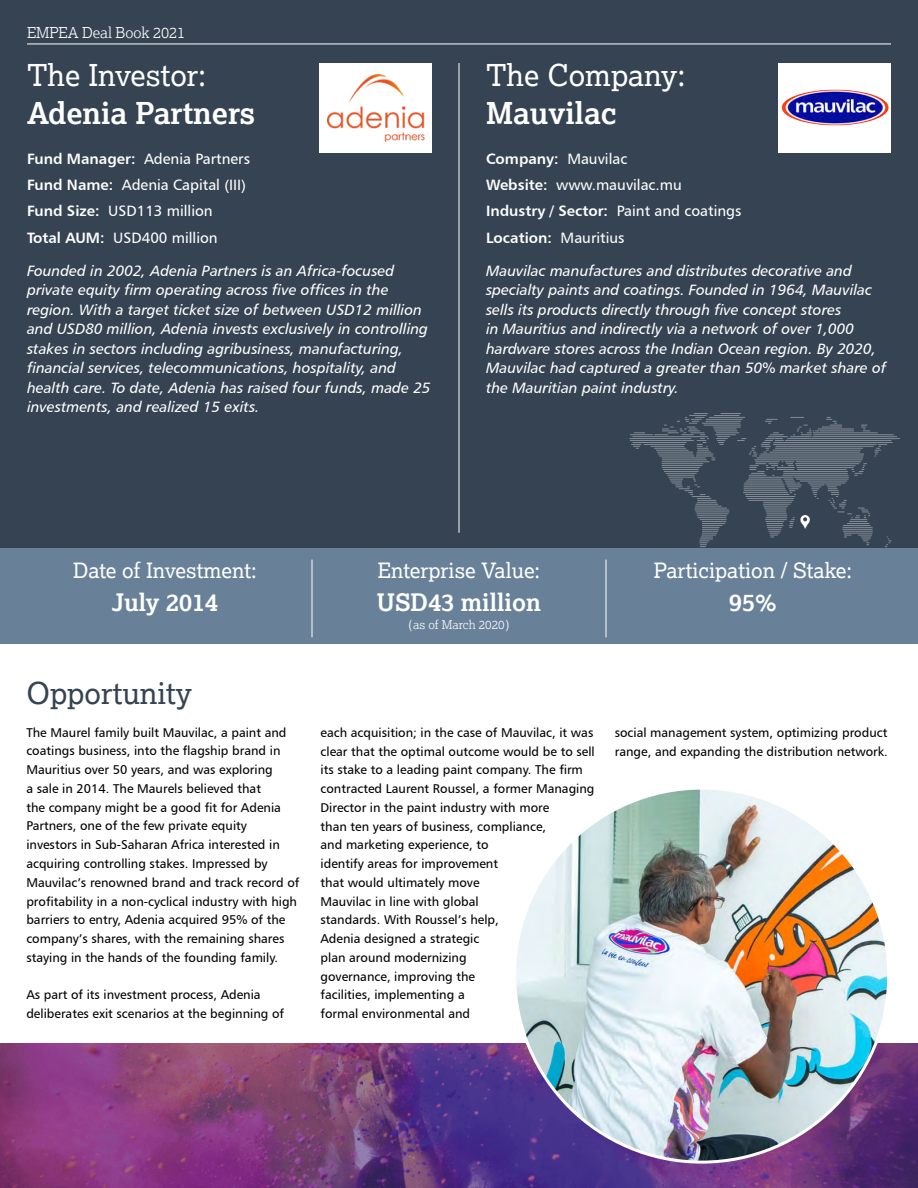
<style>
.page{position:relative;width:918px;height:1188px;background:#fff}
.page>*{position:absolute;margin:0;border:0;box-sizing:border-box;transform-origin:0 0}
.t1{font:30px "Lexia";color:#fff}
.t2{font:700 30px "Lexia";color:#fff}
.t3{font:30px "Lexia";color:#354353}
.t4{font:700 24px "Lexia";color:#fff}
.t5{font:21px "Lexia";color:#fff}
.t6{font:15px/19.5px "Humanist 777 BT Italic B";color:#fff}
.t7{font:15px/26.2px "Humanist 777 BT Roman B";color:#fff}
.t8{font:15px/26.2px "Humanist 777 BT Bold B";color:#fff}
.t9{font:300 15px "Lexia";letter-spacing:-.01em;color:#fff}
.t10{font:12.75px/18.8px "Humanist 777 BT Roman B";color:#000}
.t11{font:300 12px "Lexia";color:#fff}
.s1{font-family:"Humanist 777 BT Bold B"}
.s2{font-family:"Humanist 777 BT Roman B"}
</style>
<div class="page">
<div style="left:0;top:0;width:918px;height:548px;background:#354353"></div>
<hr style="left:629px;top:438px;width:62px;height:1px;background:#fff">
<hr style="left:813px;top:434px;width:81px;height:1px;background:#fff">
<hr style="left:812px;top:436px;width:85px;height:1px;background:#fff">
<hr style="left:787px;top:438px;width:113px;height:1px;background:#fff">
<hr style="left:773px;top:442px;width:120px;height:1px;background:#fff">
<hr style="left:27px;top:44px;width:864px;height:1px;background:#fff">
<hr style="left:459px;top:63px;width:1px;height:470px;background:#fff">
<div style="left:0;top:548px;width:918px;height:95px;background:#688199"></div>
<hr style="left:312px;top:560px;width:1px;height:77px;background:#fff">
<hr style="left:606px;top:560px;width:1px;height:77px;background:#fff">
<svg style="left:630px;top:413px;width:262px;height:134px"></svg>
<div style="left:779px;top:63px;width:112px;height:90px;background:#fff"></div>
<img style="left:782px;top:90px;width:106px;height:36px">
<div style="left:320px;top:63px;width:112px;height:90px;background:#fff"></div>
<img style="left:327px;top:74px;width:98px;height:68px">
<img style="left:0;top:1043px;width:918px;height:145px">
<img style="left:515px;top:788px;width:374px;height:374px;border-radius:187px">
<p class="t9" style="left:27px;top:23px;width:160px">EMPEA Deal Book 2021</p>
<h1 class="t1" style="left:27px;top:56px;width:181px">The Investor:</h1>
<h1 class="t2" style="left:27px;top:94px;width:230px">Adenia Partners</h1>
<p class="t7" style="left:27px;top:145px;width:225px"><span class="s1">Fund Manager:</span> Adenia Partners<br><span class="s1">Fund Name:</span> Adenia Capital (III)<br><span class="s1">Fund Size:</span> USD113 million<br><span class="s1">Total AUM:</span> USD400 million</p>
<p class="t6" style="left:27px;top:260px;width:405px">Founded in 2002, Adenia Partners is an Africa-focused private equity firm operating across five offices in the region. With a target ticket size of between USD12 million and USD80 million, Adenia invests exclusively in controlling stakes in sectors including agribusiness, manufacturing, financial services, telecommunications, hospitality, and health care. To date, Adenia has raised four funds, made 25 investments, and realized 15 exits.</p>
<h1 class="t1" style="left:486px;top:56px;width:201px">The Company:</h1>
<h1 class="t2" style="left:486px;top:94px;width:132px">Mauvilac</h1>
<p class="t8" style="left:486px;top:145px;width:143px">Company: <span class="s2">Mauvilac</span></p>
<p class="t7" style="left:486px;top:171px;width:197px"><span class="s1">Website:</span> www.mauvilac.mu</p>
<p class="t8" style="left:486px;top:198px;width:257px">Industry / Sector: <span class="s2">Paint and coatings<br></span>Location: <span class="s2">Mauritius</span></p>
<p class="t6" style="left:486px;top:260px;width:402px">Mauvilac manufactures and distributes decorative and specialty paints and coatings. Founded in 1964, Mauvilac sells its products directly through five concept stores<br>in Mauritius and indirectly via a network of over 1,000 hardware stores across the Indian Ocean region. By 2020, Mauvilac had captured a greater than 50% market share of the Mauritian paint industry.</p>
<h3 class="t5" style="left:73px;top:557px;width:185px">Date of Investment:</h3>
<h2 class="t4" style="left:112px;top:588px;width:108px">July 2014</h2>
<h1 class="t3" style="left:26px;top:675px;width:167px">Opportunity</h1>
<p class="t10" style="left:26px;top:723px;width:274px">The Maurel family built Mauvilac, a paint and coatings business, into the flagship brand in Mauritius over 50 years, and was exploring<br>a sale in 2014. The Maurels believed that<br>the company might be a good fit for Adenia Partners, one of the few private equity investors in Sub-Saharan Africa interested in acquiring controlling stakes. Impressed by Mauvilac’s renowned brand and track record of profitability in a non-cyclical industry with high barriers to entry, Adenia acquired 95% of the company’s shares, with the remaining shares staying in the hands of the founding family.</p>
<p class="t10" style="left:26px;top:985px;width:259px">As part of its investment process, Adenia deliberates exit scenarios at the beginning of</p>
<h3 class="t5" style="left:378px;top:557px;width:164px">Enterprise Value:</h3>
<h2 class="t4" style="left:377px;top:588px;width:166px">USD43 million</h2>
<p class="t11" style="left:408px;top:617px;width:103px">(as of March 2020)</p>
<h3 class="t5" style="left:654px;top:557px;width:200px">Participation / Stake:</h3>
<h2 class="t4" style="left:729px;top:588px;width:49px">95%</h2>
<p class="t10" style="left:321px;top:723px;width:276px">each acquisition; in the case of Mauvilac, it was clear that the optimal outcome would be to sell its stake to a leading paint company. The firm contracted Laurent Roussel, a former Managing Director in the paint industry with more<br>than ten years of business, compliance,<br>and marketing experience, to<br>identify areas for improvement<br>that would ultimately move<br>Mauvilac in line with global<br>standards. With Roussel’s help,<br>Adenia designed a strategic<br>plan around modernizing<br>governance, improving the<br>facilities, implementing a<br>formal environmental and</p>
<p class="t10" style="left:615px;top:723px;width:275px">social management system, optimizing product range, and expanding the distribution network.</p>
</div>
